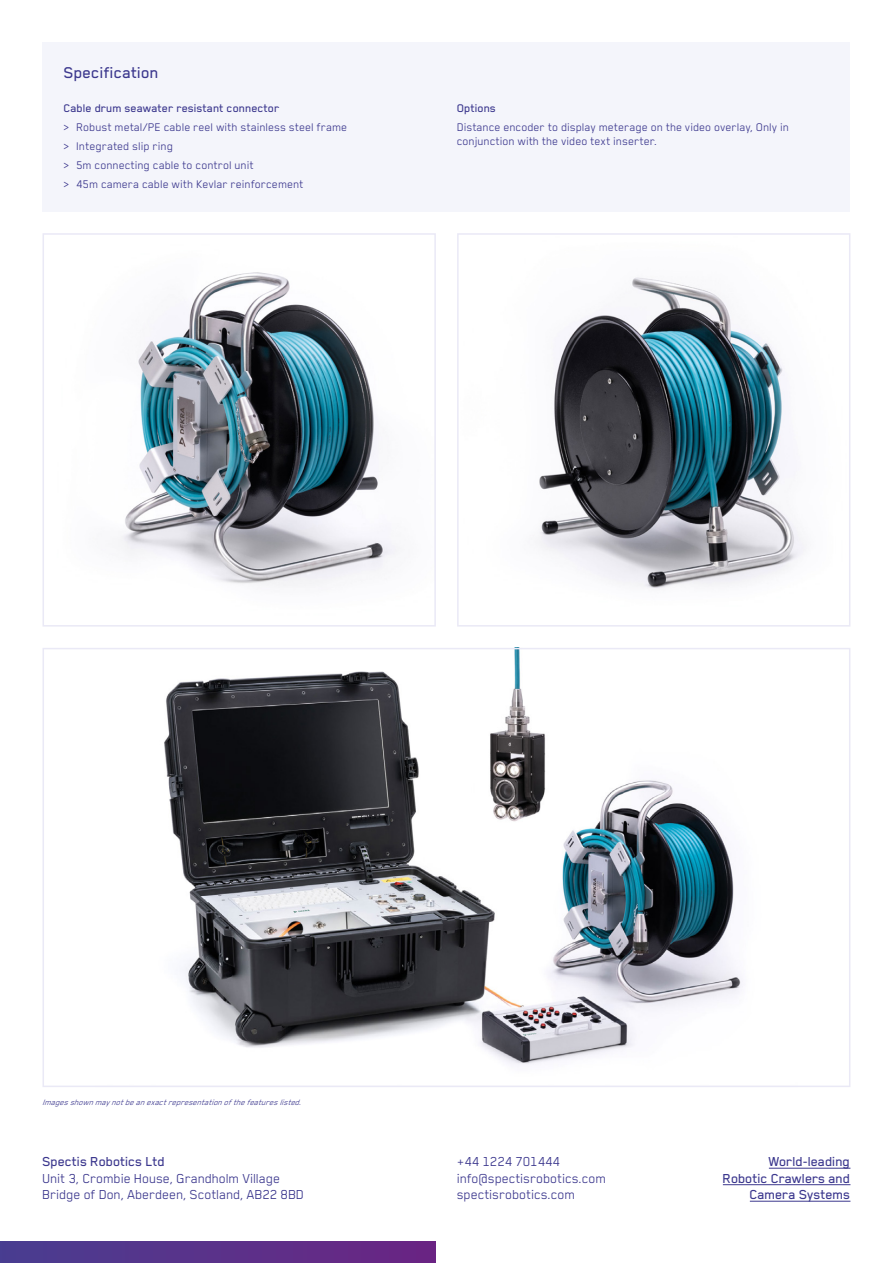
<style>
.page{position:relative;width:893px;height:1263px;background:#fff}
.page>*{position:absolute;margin:0;border:0;box-sizing:border-box;transform-origin:0 0}
.t1{font:500 18px "Blender Pro";color:#3c388e}
.t2{font:15px/16.5px "Blender Pro";letter-spacing:-.01em;color:#3c388e}
.t3{font:500 15px/16.5px "Blender Pro";letter-spacing:-.01em;color:#3c388e;text-align:right}
.t4{font:12.75px/18.8px "Blender Pro";color:#3c388e}
.t5{font:500 12.75px "Blender Pro";color:#3c388e}
.t6{font:italic 9px "Blender Pro";color:#3c388e}
</style>
<div class="page">
<hr style="left:769px;top:1168px;width:81px;height:1px;background:#3c388e">
<hr style="left:723px;top:1184px;width:127px;height:1px;background:#3c388e">
<hr style="left:750px;top:1201px;width:100px;height:1px;background:#3c388e">
<div style="left:0;top:1242px;width:436px;height:21px;background:linear-gradient(to right,#493e90,#6b2483)"></div>
<img style="left:539px;top:277px;width:266px;height:312px">
<div style="left:457px;top:233px;width:393px;height:394px;border:2px solid #eae9f6"></div>
<img style="left:120px;top:272px;width:277px;height:314px">
<div style="left:43px;top:233px;width:393px;height:394px;border:2px solid #eae9f6"></div>
<img style="left:164px;top:651px;width:579px;height:414px">
<div style="left:43px;top:648px;width:807px;height:439px;border:2px solid #eae9f6"></div>
<div style="left:43px;top:43px;width:807px;height:169px;background:#f4f5fb"></div>
<h1 class="t1" style="left:64px;top:63px;width:97px">Specification</h1>
<p class="t5" style="left:64px;top:102px;width:217px">Cable drum seawater resistant connector</p>
<p class="t4" style="left:64px;top:117px;width:285px">≥ Robust metal/PE cable reel with stainless steel frame ≥ Integrated slip ring<br>≥ 5m connecting cable to control unit<br>≥ 45m camera cable with Kevlar reinforcement</p>
<p class="t5" style="left:457px;top:102px;width:41px">Options</p>
<p class="t4" style="left:457px;top:120px;width:334px;line-height:13.5px">Distance encoder to display meterage on the video overlay, Only in conjunction with the video text inserter.</p>
<p class="t6" style="left:43px;top:1097px;width:264px">Imagesshownmay notbeanexactrepresentationofthefeatureslisted.</p>
<p class="t3" style="left:43px;top:1153px;width:124px">Spectis Robotics Ltd</p>
<p class="t2" style="left:43px;top:1169px;width:263px">Unit 3, Crombie House, Grandholm Village<br>Bridge of Don, Aberdeen, Scotland, AB22 8BD</p>
<p class="t2" style="left:457px;top:1153px;width:151px">+44 1224 701444 info@spectisrobotics.com spectisrobotics.com</p>
<p class="t3" style="left:723px;top:1153px;width:129px">World-leading<br>Robotic Crawlers and<br>Camera Systems</p>
</div>
